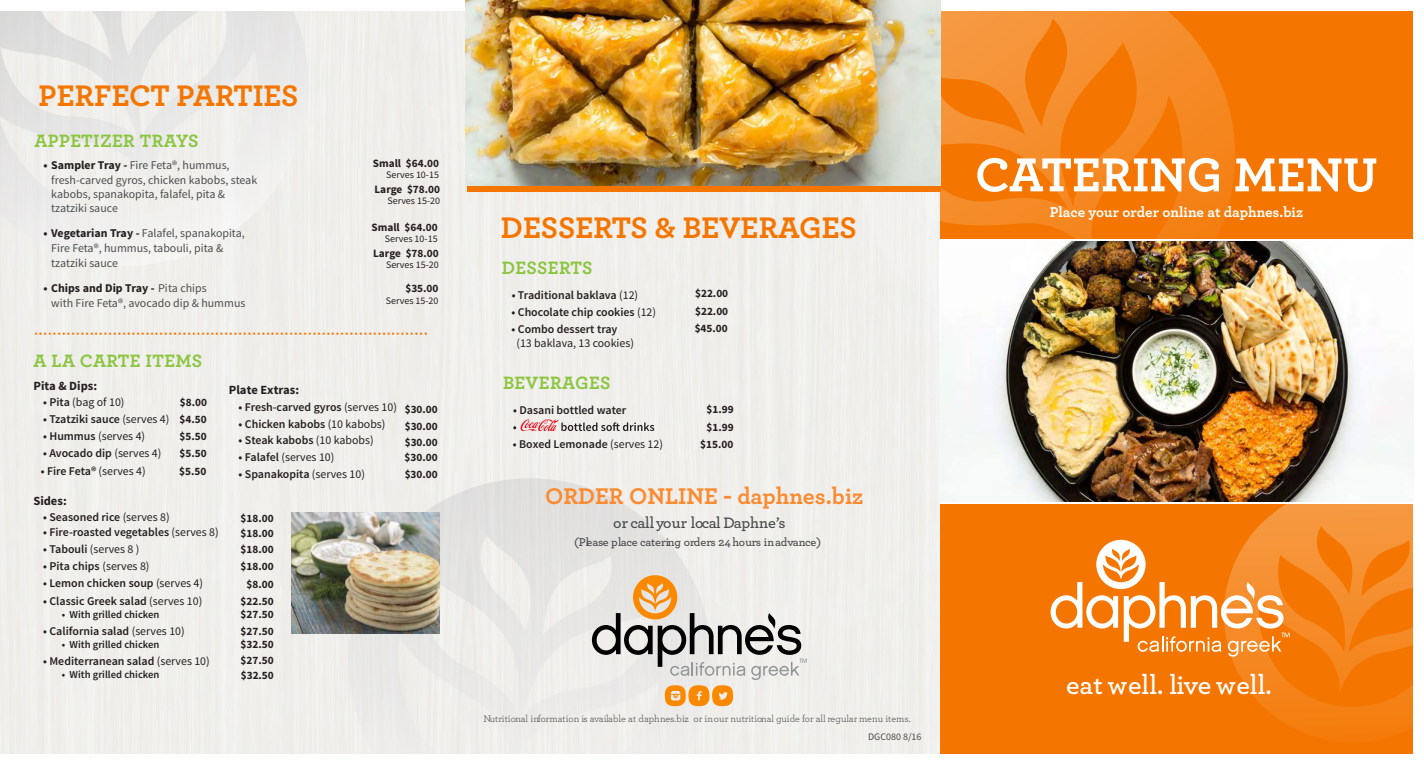
<style>
.page{position:relative;width:1424px;height:765px;background:#fff}
.page>*{position:absolute;margin:0;border:0;box-sizing:border-box;transform-origin:0 0}
.t1{font:700 50px "Archer";color:#fff}
.t2{font:700 31.25px "Archer";color:#f47600}
.t3{font:600 27.5px "Archer";color:#fff}
.t4{font:700 23.88px "Archer";color:#fb8b31}
.t5{font:700 18.75px "Archer";letter-spacing:.02em;color:#8cc540}
.t6{font:600 15.88px "Archer";letter-spacing:-.02em;color:#4b4c4d}
.t7{font:700 15px "Archer";color:#fff}
.t8{font:700 12.5px "Source Sans Pro";color:#231f20}
.t9{font:600 11.88px "Source Sans Pro";color:#231f20}
.t10{font:11.88px/14.4px "Source Sans Pro";color:#4b4c4d}
.t11{font:11.88px "Source Sans Pro";color:#231f20}
.t12{font:600 11.88px "Archer";letter-spacing:-.02em;color:#4b4c4d}
.t13{font:700 11.25px/16.2px "Source Sans Pro";color:#231f20}
.t14{font:600 10.62px "Source Sans Pro";color:#231f20}
.t15{font:10px "Archer";color:#4b4c4d}
.t16{font:10px "Source Sans Pro";color:#231f20}
.t17{font:10px "Source Sans Pro";color:#4b4c4d}
.t18{font:600 8.75px "Source Sans Pro";color:#f47600}
.s1{font-weight:700;color:#231f20}
.s2{font-weight:600}
.s3{font-weight:400}
</style>
<div class="page">
<svg style="left:334px;top:478px;width:390px;height:276px;background:#eae9e7"></svg>
<div style="left:939px;top:11px;width:473px;height:743px;background:#f47600"></div>
<svg style="left:830px;top:11px;width:405px;height:361px"></svg>
<svg style="left:0;top:11px;width:327px;height:274px"></svg>
<svg style="left:1050px;top:540px;width:164px;height:112px"></svg>
<svg style="left:1214px;top:504px;width:198px;height:234px"></svg>
<svg style="left:939px;top:501px;width:473px;height:3px"></svg>
<div style="left:939px;top:239px;width:473px;height:6px;background:#fff"></div>
<svg style="left:513px;top:419px;width:141px;height:12px;background:#cbb7b6"></svg>
<svg style="left:592px;top:575px;width:214px;height:104px;background:#ccc6be"></svg>
<img style="left:939px;top:241px;width:474px;height:260px">
<img style="left:465px;top:0;width:475px;height:192px">
<div style="left:467px;top:186px;width:473px;height:6px;background:#f47600"></div>
<img style="left:291px;top:513px;width:148px;height:121px">
<svg style="left:664px;top:685px;width:69px;height:21px"></svg>
<h2 class="t2" style="left:39px;top:71px;width:261px">PERFECT PARTIES</h2>
<h3 class="t5" style="left:34px;top:126px;width:166px">APPETIZER TRAYS</h3>
<p class="t10" style="left:51px;top:158px;width:207px;text-indent:-8px"><span class="s1">• Sampler Tray -</span> Fire Feta®, hummus, fresh-carved gyros, chicken kabobs, steak kabobs, spanakopita, falafel, pita &amp; tzatziki sauce</p>
<p class="t10" style="left:51px;top:226px;width:195px;line-height:14.8px;text-indent:-8px"><span class="s1">• Vegetarian Tray -</span> Falafel, spanakopita,<br>Fire Feta®, hummus, tabouli, pita &amp; tzatziki sauce</p>
<p class="t10" style="left:51px;top:280px;width:196px;line-height:15px;text-indent:-8px"><span class="s1">• Chips and Dip Tray -</span> Pita chips<br>with Fire Feta®, avocado dip &amp; hummus</p>
<p class="t13" style="left:373px;top:155px;width:68px">Small $64.00</p>
<p class="t16" style="left:386px;top:168px;width:54px">Serves 10-15</p>
<p class="t13" style="left:374px;top:182px;width:67px">Large $78.00</p>
<p class="t16" style="left:387px;top:195px;width:54px">Serves 15-20</p>
<p class="t13" style="left:371px;top:219px;width:68px">Small $64.00</p>
<p class="t16" style="left:385px;top:233px;width:54px">Serves 10-15</p>
<p class="t13" style="left:373px;top:246px;width:67px">Large $78.00</p>
<p class="t16" style="left:386px;top:259px;width:54px">Serves 15-20</p>
<p class="t13" style="left:405px;top:281px;width:35px">$35.00</p>
<p class="t16" style="left:386px;top:294px;width:54px">Serves 15-20</p>
<p class="t18" style="left:35px;top:328px;width:394px">• • • • • • • • • • • • • • • • • • • • • • • • • • • • • • • • • • • • • • • • • • • • • • • • • • • • • • • • • • • • • • • • • • • • • • • • • • • • • • • • • • • • •</p>
<h3 class="t5" style="left:33px;top:346px;width:170px">A LA CARTE ITEMS</h3>
<p class="t8" style="left:33px;top:377px;width:65px">Pita &amp; Dips:</p>
<p class="t11" style="left:43px;top:395px;width:83px"><span class="s2">• Pita</span> (bag of 10)</p>
<p class="t9" style="left:43px;top:412px;width:128px">• Tzatziki sauce <span class="s3">(serves 4)</span></p>
<p class="t11" style="left:43px;top:429px;width:103px"><span class="s2">• Hummus</span> (serves 4)</p>
<p class="t9" style="left:43px;top:446px;width:120px">• Avocado dip <span class="s3">(serves 4)</span></p>
<p class="t9" style="left:41px;top:463px;width:106px">• Fire Feta® <span class="s3">(serves 4)</span></p>
<p class="t8" style="left:33px;top:492px;width:35px">Sides:</p>
<p class="t9" style="left:43px;top:510px;width:128px">• Seasoned rice <span class="s3">(serves 8)</span></p>
<p class="t9" style="left:43px;top:525px;width:177px">• Fire-roasted vegetables <span class="s3">(serves 8)</span></p>
<p class="t11" style="left:43px;top:542px;width:98px"><span class="s2">• Tabouli</span> (serves 8 )</p>
<p class="t9" style="left:43px;top:559px;width:108px">• Pita chips <span class="s3">(serves 8)</span></p>
<p class="t9" style="left:43px;top:576px;width:161px">• Lemon chicken soup <span class="s3">(serves 4)</span></p>
<p class="t9" style="left:43px;top:593px;width:161px">• Classic Greek salad <span class="s3">(serves 10)</span></p>
<p class="t14" style="left:62px;top:607px;width:99px">• With grilled chicken</p>
<p class="t9" style="left:43px;top:623px;width:143px">• California salad <span class="s3">(serves 10)</span></p>
<p class="t14" style="left:62px;top:637px;width:99px">• With grilled chicken</p>
<p class="t9" style="left:43px;top:653px;width:168px">• Mediterranean salad <span class="s3">(serves 10)</span></p>
<p class="t14" style="left:62px;top:667px;width:99px">• With grilled chicken</p>
<p class="t13" style="left:180px;top:395px;width:29px">$8.00</p>
<p class="t13" style="left:179px;top:411px;width:29px;line-height:17.4px;text-align:justify">$4.50 $5.50 $5.50 $5.50</p>
<p class="t8" style="left:229px;top:382px;width:72px">Plate Extras:</p>
<p class="t9" style="left:238px;top:399px;width:160px">• Fresh-carved gyros <span class="s3">(serves 10)</span></p>
<p class="t9" style="left:238px;top:416px;width:148px">• Chicken kabobs <span class="s3">(10 kabobs)</span></p>
<p class="t9" style="left:238px;top:433px;width:137px">• Steak kabobs <span class="s3">(10 kabobs)</span></p>
<p class="t11" style="left:238px;top:450px;width:97px"><span class="s2">• Falafel</span> (serves 10)</p>
<p class="t9" style="left:238px;top:467px;width:128px">• Spanakopita <span class="s3">(serves 10)</span></p>
<p class="t13" style="left:404px;top:401px;width:35px;text-align:justify">$30.00 $30.00 $30.00 $30.00 $30.00</p>
<p class="t13" style="left:240px;top:511px;width:35px;line-height:15.5px;text-align:justify">$18.00 $18.00 $18.00</p>
<p class="t13" style="left:240px;top:557px;width:35px;line-height:18.1px;text-align:center">$18.00 $8.00</p>
<p class="t13" style="left:240px;top:595px;width:35px;line-height:13px">$22.50 $27.50</p>
<p class="t13" style="left:240px;top:625px;width:35px;line-height:13px">$27.50 $32.50</p>
<p class="t13" style="left:240px;top:654px;width:35px;line-height:14.2px">$27.50 $32.50</p>
<h2 class="t2" style="left:501px;top:203px;width:357px">DESSERTS &amp; BEVERAGES</h2>
<h3 class="t5" style="left:502px;top:253px;width:92px">DESSERTS</h3>
<p class="t9" style="left:511px;top:288px;width:128px">• Traditional baklava <span class="s3">(12)</span></p>
<p class="t9" style="left:511px;top:304px;width:146px">• Chocolate chip cookies <span class="s3">(12)</span></p>
<p class="t9" style="left:511px;top:322px;width:107px">• Combo dessert tray</p>
<p class="t11" style="left:516px;top:336px;width:119px">(13 baklava, 13 cookies)</p>
<h3 class="t5" style="left:503px;top:368px;width:109px">BEVERAGES</h3>
<p class="t9" style="left:513px;top:403px;width:115px">• Dasani bottled water</p>
<p class="t9" style="left:513px;top:436px;width:152px">• Boxed Lemonade <span class="s3">(serves 12)</span></p>
<p class="t13" style="left:695px;top:285px;width:35px;line-height:18px">$22.00 $22.00</p>
<p class="t13" style="left:694px;top:320px;width:35px">$45.00</p>
<p class="t13" style="left:700px;top:401px;width:35px;line-height:17.5px;text-align:center">$1.99 $1.99 $15.00</p>
<h3 class="t4" style="left:545px;top:477px;width:319px">ORDER ONLINE - daphnes.biz</h3>
<h3 class="t6" style="left:613px;top:511px;width:174px">or call your local Daphne’s</h3>
<p class="t12" style="left:574px;top:533px;width:248px">(Please place catering orders 24 hours in advance)</p>
<p class="t15" style="left:483px;top:711px;width:428px">Nutritional information is available at daphnes.biz or in our nutritional guide for all regular menu items.</p>
<p class="t17" style="left:868px;top:731px;width:55px">DGC080 8/16</p>
<h1 class="t1" style="left:974px;top:135px;width:404px">CATERING MENU</h1>
<p class="t7" style="left:1049px;top:201px;width:255px">Place your order online at daphnes.biz</p>
<h3 class="t3" style="left:1066px;top:665px;width:207px">eat well. live well.</h3>
</div>
